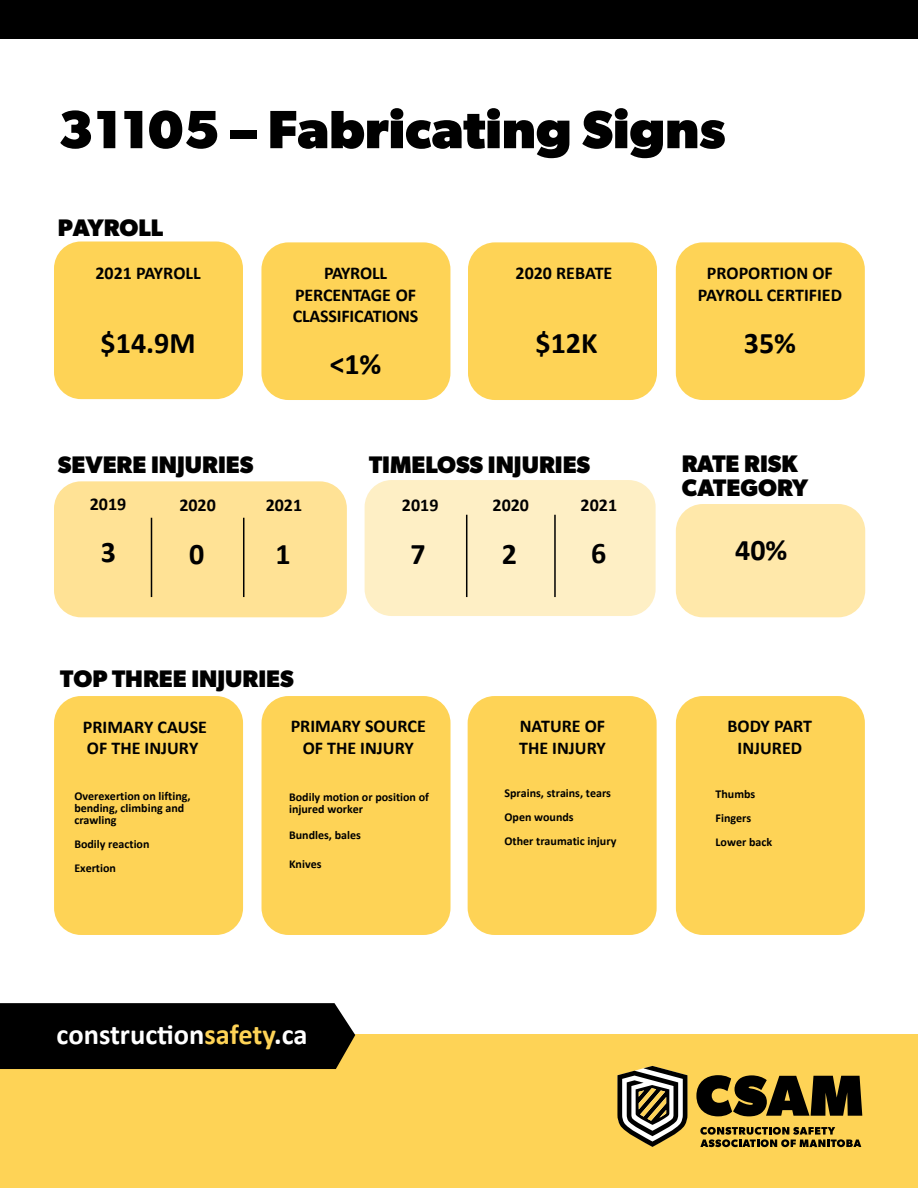
<style>
.page{position:relative;width:918px;height:1188px;background:#fff}
.page>*{position:absolute;margin:0;border:0;box-sizing:border-box;transform-origin:0 0}
.t1{font:700 54px "Gibson";color:#000}
.t2{font:700 30px "Calibri";color:#000}
.t3{font:700 28.5px "Calibri";color:#fff}
.t4{font:700 24px "Gibson";color:#000}
.t5{font:700 18px/21.6px "Calibri";color:#000;text-align:center}
.t6{font:700 12px/24px "Calibri";color:#000}
.s1{color:#fed356}
</style>
<div class="page">
<div style="left:0;top:1034px;width:918px;height:154px;background:#fed356"></div>
<div style="left:0;top:1003px;width:355px;height:66px;background:#000"></div>
<svg style="left:696px;top:1075px;width:166px;height:41px"></svg>
<svg style="left:700px;top:1127px;width:161px;height:20px"></svg>
<svg style="left:617px;top:1066px;width:70px;height:81px"></svg>
<div style="left:54px;top:242px;width:189px;height:157px;background:#fed356;border-radius:27px"></div>
<div style="left:54px;top:481px;width:293px;height:136px;background:#ffe295;border-radius:27px"></div>
<div style="left:365px;top:480px;width:291px;height:136px;background:#feefc5;border-radius:27px"></div>
<div style="left:0;top:0;width:918px;height:39px;background:#000"></div>
<div style="left:261px;top:242px;width:189px;height:158px;background:#fed356;border-radius:27px"></div>
<div style="left:468px;top:242px;width:189px;height:158px;background:#fed356;border-radius:27px"></div>
<div style="left:676px;top:242px;width:189px;height:158px;background:#fed356;border-radius:27px"></div>
<hr style="left:151px;top:518px;width:1px;height:79px;background:#000">
<hr style="left:243px;top:518px;width:1px;height:79px;background:#000">
<hr style="left:466px;top:515px;width:1px;height:82px;background:#000">
<hr style="left:554px;top:515px;width:2px;height:82px;background:#000">
<div style="left:54px;top:696px;width:189px;height:239px;background:#fed356;border-radius:27px"></div>
<div style="left:262px;top:696px;width:189px;height:239px;background:#fed356;border-radius:27px"></div>
<div style="left:468px;top:696px;width:189px;height:239px;background:#fed356;border-radius:27px"></div>
<div style="left:676px;top:696px;width:189px;height:239px;background:#fed356;border-radius:27px"></div>
<div style="left:676px;top:504px;width:189px;height:113px;background:#ffe8aa;border-radius:27px"></div>
<p class="t1" style="left:58px;top:97px;width:669px">31105 – Fabricating Signs</p>
<p class="t4" style="left:58px;top:214px;width:107px">PAYROLL</p>
<p class="t5" style="left:96px;top:262px;width:107px">2021 PAYROLL</p>
<p class="t2" style="left:101px;top:322px;width:97px">$14.9M</p>
<p class="t5" style="left:293px;top:262px;width:127px">PAYROLL<br>PERCENTAGE OF<br>CLASSIFICATIONS</p>
<p class="t2" style="left:330px;top:343px;width:53px">&lt;1%</p>
<p class="t5" style="left:516px;top:262px;width:98px">2020 REBATE</p>
<p class="t2" style="left:536px;top:322px;width:64px">$12K</p>
<p class="t4" style="left:58px;top:450px;width:197px">SEVERE INJURIES</p>
<p class="t4" style="left:369px;top:450px;width:223px">TIMELOSS INJURIES</p>
<p class="t5" style="left:698px;top:262px;width:146px">PROPORTION OF<br>PAYROLL CERTIFIED</p>
<p class="t2" style="left:744px;top:322px;width:54px">35%</p>
<p class="t4" style="left:682px;top:449px;width:117px">RATE RISK</p>
<p class="t4" style="left:682px;top:473px;width:128px">CATEGORY</p>
<h3 class="t5" style="left:90px;top:493px;width:38px">2019</h3>
<h3 class="t5" style="left:179px;top:494px;width:38px">2020</h3>
<h3 class="t5" style="left:266px;top:494px;width:38px">2021</h3>
<h2 class="t2" style="left:189px;top:532px;width:17px">0</h2>
<p class="t2" style="left:101px;top:531px;width:17px">3</p>
<p class="t2" style="left:275px;top:533px;width:17px">1</p>
<p class="t4" style="left:60px;top:665px;width:235px">TOP THREE INJURIES</p>
<h3 class="t5" style="left:402px;top:494px;width:38px">2019</h3>
<h3 class="t5" style="left:493px;top:494px;width:38px">2020</h3>
<h3 class="t5" style="left:581px;top:494px;width:38px">2021</h3>
<h2 class="t2" style="left:502px;top:533px;width:17px">2</h2>
<h2 class="t2" style="left:735px;top:529px;width:54px">40%</h2>
<p class="t2" style="left:410px;top:532px;width:17px">7</p>
<p class="t2" style="left:591px;top:532px;width:17px">6</p>
<h3 class="t5" style="left:83px;top:716px;width:126px;text-align:left">PRIMARY CAUSE<br>OF THE INJURY</h3>
<p class="t6" style="left:74px;top:790px;width:118px;line-height:12px">Overexertion on lifting, bending, climbing and crawling</p>
<p class="t6" style="left:74px;top:832px;width:77px">Bodily reaction<br>Exertion</p>
<h3 class="t5" style="left:291px;top:715px;width:137px">PRIMARY SOURCE<br>OF THE INJURY</h3>
<p class="t6" style="left:289px;top:791px;width:141px;line-height:12px">Bodily motion or position of injured worker</p>
<p class="t6" style="left:289px;top:823px;width:73px">Bundles, bales</p>
<p class="t6" style="left:289px;top:852px;width:34px">Knives</p>
<h3 class="t3" style="left:57px;top:1015px;width:253px">construction<span class="s1">safety</span>.ca</h3>
<h3 class="t5" style="left:519px;top:715px;width:88px;text-align:left">NATURE OF<br>THE INJURY</h3>
<p class="t6" style="left:504px;top:781px;width:113px">Sprains, strains, tears<br>Open wounds<br>Other traumatic injury</p>
<p class="t6" style="left:716px;top:782px;width:58px">Thumbs<br>Fingers<br>Lower back</p>
<p class="t5" style="left:728px;top:715px;width:86px">BODY PART</p>
<p class="t5" style="left:738px;top:737px;width:66px">INJURED</p>
</div>
